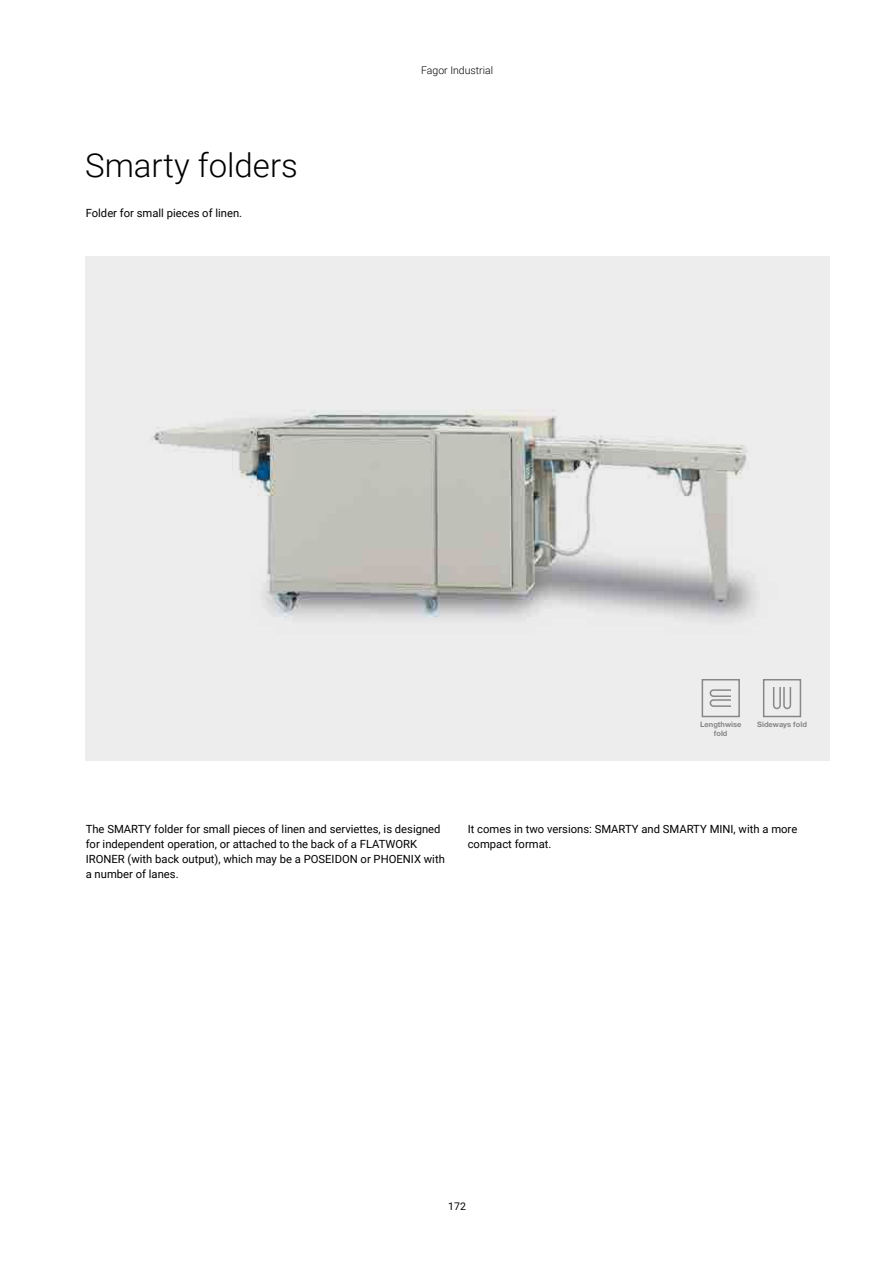
<style>
.page{position:relative;width:893px;height:1263px;background:#fff}
.page>*{position:absolute;margin:0;border:0;box-sizing:border-box;transform-origin:0 0}
.t1{font:300 33px "Roboto";color:#000}
.t2{font:11.25px/15px "Roboto";color:#000}
.t3{font:300 10.5px "Roboto";color:#000}
.t4{font:10.5px "Roboto";color:#000}
.t5{font:700 7.5px/9px "Helvetica Neue LT Std";color:#878787;text-align:center}
</style>
<div class="page">
<svg style="left:85px;top:256px;width:744px;height:505px;background:#e0e0de"></svg>
<div style="left:702px;top:679px;width:38px;height:38px;border:2px solid #878787"></div>
<svg style="left:709px;top:689px;width:23px;height:19px"></svg>
<div style="left:763px;top:679px;width:38px;height:38px;border:2px solid #878787"></div>
<svg style="left:772px;top:685px;width:20px;height:25px"></svg>
<h1 class="t1" style="left:85px;top:142px;width:214px">Smarty folders</h1>
<p class="t2" style="left:86px;top:205px;width:158px">Folder for small pieces of linen.</p>
<p class="t3" style="left:421px;top:63px;width:73px">Fagor Industrial</p>
<p class="t5" style="left:700px;top:719px;width:43px">Lengthwise fold</p>
<p class="t5" style="left:757px;top:719px;width:51px">Sideways fold</p>
<p class="t2" style="left:86px;top:821px;width:361px">The SMARTY folder for small pieces of linen and serviettes, is designed for independent operation, or attached to the back of a FLATWORK IRONER (with back output), which may be a POSEIDON or PHOENIX with a number of lanes.</p>
<p class="t2" style="left:468px;top:820px;width:331px">It comes in two versions: SMARTY and SMARTY MINI, with a more compact format.</p>
<p class="t4" style="left:448px;top:1199px;width:19px">172</p>
</div>
